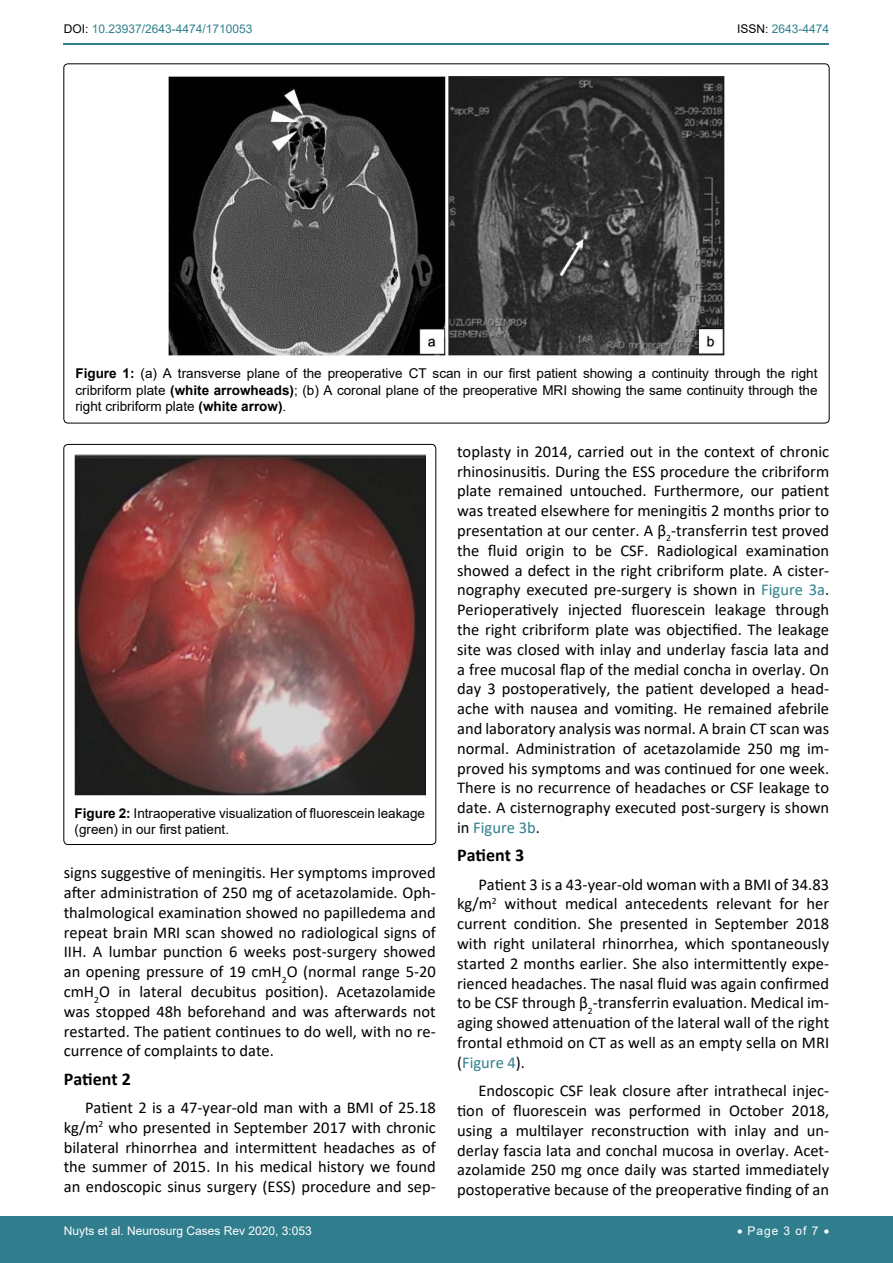
<style>
.page{position:relative;width:893px;height:1263px;background:#fff}
.page>*{position:absolute;margin:0;border:0;box-sizing:border-box;transform-origin:0 0}
.t1{font:700 18px "Calibri";color:#000}
.t2{font:16.5px/19.8px "Calibri";color:#000;text-align:justify}
.t3{font:13.5px/16.2px "Arial";color:#000;text-align:justify}
.t4{font:12px "Arial";color:#fff}
.t5{font:12px "Arial";color:#30808d}
.s1{color:#000}
.s2{font-weight:700}
.s3{color:#30808d}
</style>
<div class="page">
<hr style="left:64px;top:43px;width:765px;height:2px;background:#30808d">
<div style="left:0;top:1217px;width:893px;height:46px;background:#307d8d"></div>
<img style="left:168px;top:76px;width:557px;height:280px">
<div style="left:64px;top:444px;width:372px;height:400px;border:1px solid #000;border-radius:4px"></div>
<img style="left:75px;top:454px;width:350px;height:341px">
<p class="t5" style="left:64px;top:20px;width:190px"><span class="s1">DOI:</span> 10.23937/2643-4474/1710053</p>
<p class="t5" style="left:737px;top:20px;width:94px"><span class="s1">ISSN:</span> 2643-4474</p>
<p class="t3" style="left:75px;top:366px;width:743px"><span class="s2">Figure 1:</span> (a) A transverse plane of the preoperative CT scan in our first patient showing a continuity through the right cribriform plate <span class="s2">(white arrowheads)</span>; (b) A coronal plane of the preoperative MRI showing the same continuity through the right cribriform plate <span class="s2">(white arrow)</span>.</p>
<p class="t3" style="left:75px;top:805px;width:352px"><span class="s2">Figure 2:</span> Intraoperative visualization of fluorescein leakage (green) in our first patient.</p>
<p class="t2" style="left:64px;top:862px;width:374px">signs suggestive of meningitis. Her symptoms improved after administration of 250 mg of acetazolamide. Oph&shy;thalmological examination showed no papilledema and repeat brain MRI scan showed no radiological signs of IIH. A lumbar punction 6 weeks post-surgery showed an opening pressure of 19 cmH<sub>2</sub>O (normal range 5-20 cmH<sub>2</sub>O in lateral decubitus position). Acetazolamide was stopped 48h beforehand and was afterwards not restarted. The patient continues to do well, with no re&shy;currence of complaints to date.</p>
<p class="t1" style="left:64px;top:1066px;width:69px">Patient 2</p>
<p class="t2" style="left:64px;top:1097px;width:374px;text-indent:21px">Patient 2 is a 47-year-old man with a BMI of 25.18 kg/m<sup>2</sup> who presented in September 2017 with chronic bilateral rhinorrhea and intermittent headaches as of the summer of 2015. In his medical history we found an endoscopic sinus surgery (ESS) procedure and sep-</p>
<p class="t2" style="left:457px;top:441px;width:374px">toplasty in 2014, carried out in the context of chronic rhinosinusitis. During the ESS procedure the cribriform plate remained untouched. Furthermore, our patient was treated elsewhere for meningitis 2 months prior to presentation at our center. A β<sub>2</sub>-transferrin test proved the fluid origin to be CSF. Radiological examination showed a defect in the right cribriform plate. A cister&shy;nography executed pre-surgery is shown in <span class="s3">Figure 3a</span>.<br>Perioperatively injected fluorescein leakage through the right cribriform plate was objectified. The leakage site was closed with inlay and underlay fascia lata and a free mucosal flap of the medial concha in overlay. On day 3 postoperatively, the patient developed a head&shy;ache with nausea and vomiting. He remained afebrile and laboratory analysis was normal. A brain CT scan was normal. Administration of acetazolamide 250 mg im&shy;proved his symptoms and was continued for one week.<br>There is no recurrence of headaches or CSF leakage to date. A cisternography executed post-surgery is shown in <span class="s3">Figure 3b</span>.</p>
<p class="t1" style="left:457px;top:843px;width:69px">Patient 3</p>
<p class="t2" style="left:457px;top:874px;width:374px;text-indent:21px">Patient 3 is a 43-year-old woman with a BMI of 34.83 kg/m<sup>2</sup> without medical antecedents relevant for her current condition. She presented in September 2018 with right unilateral rhinorrhea, which spontaneously started 2 months earlier. She also intermittently expe&shy;rienced headaches. The nasal fluid was again confirmed to be CSF through β<sub>2</sub>-transferrin evaluation. Medical im&shy;aging showed attenuation of the lateral wall of the right frontal ethmoid on CT as well as an empty sella on MRI (<span class="s3">Figure 4</span>).</p>
<p class="t2" style="left:457px;top:1080px;width:374px;text-indent:21px">Endoscopic CSF leak closure after intrathecal injec&shy;tion of fluorescein was performed in October 2018, using a multilayer reconstruction with inlay and un&shy;derlay fascia lata and conchal mucosa in overlay. Acet&shy;azolamide 250 mg once daily was started immediately postoperative because of the preoperative finding of an</p>
<p class="t4" style="left:64px;top:1223px;width:250px">Nuyts et al. Neurosurg Cases Rev 2020, 3:053</p>
<p class="t4" style="left:737px;top:1223px;width:94px">• Page 3 of 7 •</p>
</div>
